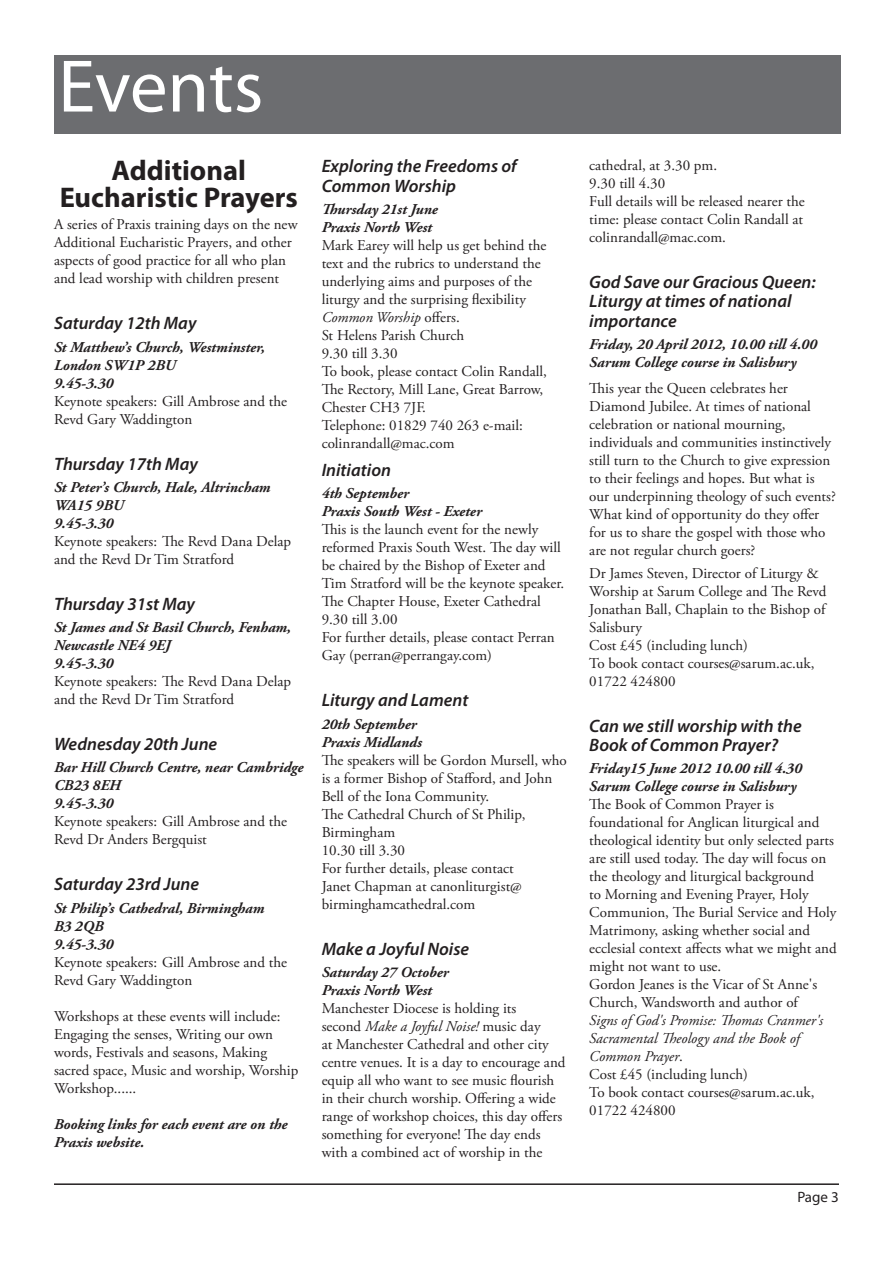
<style>
.page{position:relative;width:893px;height:1263px;background:#fff}
.page>*{position:absolute;margin:0;border:0;box-sizing:border-box;transform-origin:0 0}
.Header_text{font:75px "Myriad Pro";letter-spacing:-.005em;color:#fff}
.Column_Header_1{font:700 28.5px/27px "Myriad Pro";color:#231f20;text-align:center}
.Sunbhead_left{font:italic 600 18px/19.5px "Myriad Pro";color:#231f20}
.Body_no_indent{font:15px/18px "Adobe Garamond Pro";color:#231f20}
.Event_details{font:italic 700 15px/18px "Adobe Garamond Pro";color:#231f20}
.Sunbhead_left-2{font:15px/18px "Adobe Garamond Pro";color:#231f20}
.Body_no_indent-2{font:italic 15px/18px "Adobe Garamond Pro";color:#231f20}
.Body_no_indent-3{font:italic 700 15px/18px "Adobe Garamond Pro";color:#231f20}
.t1{font:15px "Myriad Pro";color:#231f20}
.s1{font-style:italic}
.s2{font-style:normal}
</style>
<div class="page">
<hr style="left:54px;top:1183px;width:785px;height:2px;background:#231f20">
<div style="left:54px;top:55px;width:786px;height:79px;background:#6c6d70"></div>
<p class="Header_text" style="left:58px;top:40px;width:207px">Events</p>
<p class="Column_Header_1" style="left:60px;top:156px;width:240px">Additional<br>Eucharistic Prayers</p>
<p class="Body_no_indent" style="left:54px;top:216px;width:245px">A series of Praxis training days on the new Additional Eucharistic Prayers, and other aspects of good practice for all who plan and lead worship with children present</p>
<p class="Sunbhead_left" style="left:54px;top:313px;width:144px">Saturday 12th May</p>
<p class="Event_details" style="left:54px;top:338px;width:213px">St Matthew’s Church, Westminster,<br>London SW1P 2BU<br>9.45-3.30</p>
<p class="Body_no_indent" style="left:54px;top:392px;width:234px">Keynote speakers: Gill Ambrose and the<br>Revd Gary Waddington</p>
<p class="Sunbhead_left" style="left:54px;top:453px;width:145px">Thursday 17th May</p>
<p class="Event_details" style="left:54px;top:478px;width:218px">St Peter’s Church, Hale, Altrincham<br>WA15 9BU<br>9.45-3.30</p>
<p class="Body_no_indent" style="left:54px;top:533px;width:239px">Keynote speakers: The Revd Dana Delap and the Revd Dr Tim Stratford</p>
<p class="Sunbhead_left" style="left:54px;top:594px;width:143px">Thursday 31st May</p>
<p class="Event_details" style="left:54px;top:619px;width:239px">St James and St Basil Church, Fenham,<br>Newcastle NE4 9EJ<br>9.45-3.30</p>
<p class="Body_no_indent" style="left:54px;top:673px;width:239px">Keynote speakers: The Revd Dana Delap and the Revd Dr Tim Stratford</p>
<p class="Sunbhead_left" style="left:54px;top:734px;width:165px">Wednesday 20th June</p>
<p class="Event_details" style="left:54px;top:759px;width:251px">Bar Hill Church Centre, near Cambridge<br>CB23 8EH<br>9.45-3.30</p>
<p class="Body_no_indent" style="left:54px;top:813px;width:234px">Keynote speakers: Gill Ambrose and the<br>Revd Dr Anders Bergquist</p>
<p class="Sunbhead_left" style="left:54px;top:874px;width:147px">Saturday 23rd June</p>
<p class="Event_details" style="left:54px;top:899px;width:212px">St Philip’s Cathedral, Birmingham</p>
<p class="Event_details" style="left:54px;top:917px;width:61px">B3 2QB<br>9.45-3.30</p>
<p class="Body_no_indent" style="left:54px;top:953px;width:234px">Keynote speakers: Gill Ambrose and the<br>Revd Gary Waddington</p>
<p class="Body_no_indent" style="left:54px;top:1007px;width:246px">Workshops at these events will include:<br>Engaging the senses, Writing our own words, Festivals and seasons, Making sacred space, Music and worship, Worship Workshop......</p>
<p class="Body_no_indent-3" style="left:54px;top:1115px;width:235px">Booking links for each event are on the<br>Praxis website.</p>
<p class="Sunbhead_left" style="left:322px;top:156px;width:197px">Exploring the Freedoms of<br>Common Worship</p>
<p class="Event_details" style="left:322px;top:200px;width:118px">Thursday 21st June<br>Praxis North West</p>
<p class="Body_no_indent" style="left:322px;top:237px;width:226px">Mark Earey will help us get behind the text and the rubrics to understand the underlying aims and purposes of the liturgy and the surprising flexibility <span class="s1">Common Worship</span> offers.</p>
<p class="Body_no_indent" style="left:322px;top:327px;width:144px">St Helens Parish Church</p>
<p class="Body_no_indent" style="left:322px;top:345px;width:77px">9.30 till 3.30</p>
<p class="Body_no_indent" style="left:322px;top:363px;width:227px">To book, please contact Colin Randall,<br>The Rectory, Mill Lane, Great Barrow,<br>Chester CH3 7JF.</p>
<p class="Body_no_indent" style="left:322px;top:417px;width:203px">Telephone: 01829 740 263 e-mail: colinrandall@mac.com</p>
<p class="Sunbhead_left" style="left:322px;top:460px;width:71px">Initiation</p>
<p class="Event_details" style="left:322px;top:485px;width:162px">4th September<br>Praxis South West - Exeter</p>
<p class="Body_no_indent" style="left:322px;top:521px;width:244px">This is the launch event for the newly reformed Praxis South West. The day will be chaired by the Bishop of Exeter and Tim Stratford will be the keynote speaker.</p>
<p class="Body_no_indent" style="left:322px;top:593px;width:221px">The Chapter House, Exeter Cathedral</p>
<p class="Body_no_indent" style="left:322px;top:611px;width:77px">9.30 till 3.00</p>
<p class="Body_no_indent" style="left:322px;top:629px;width:235px">For further details, please contact Perran<br>Gay (perran@perrangay.com)</p>
<p class="Sunbhead_left" style="left:322px;top:690px;width:148px">Liturgy and Lament</p>
<p class="Event_details" style="left:322px;top:715px;width:102px">20th September<br>Praxis Midlands</p>
<p class="Body_no_indent" style="left:322px;top:751px;width:247px">The speakers will be Gordon Mursell, who is a former Bishop of Stafford, and John<br>Bell of the Iona Community.</p>
<p class="Body_no_indent" style="left:322px;top:805px;width:205px">The Cathedral Church of St Philip,<br>Birmingham</p>
<p class="Body_no_indent" style="left:322px;top:841px;width:85px">10.30 till 3.30</p>
<p class="Body_no_indent" style="left:322px;top:859px;width:202px">For further details, please contact<br>Janet Chapman at canonliturgist@ birminghamcathedral.com</p>
<p class="Sunbhead_left" style="left:322px;top:938px;width:149px">Make a Joyful Noise</p>
<p class="Event_details" style="left:322px;top:963px;width:129px">Saturday 27 October<br>Praxis North West</p>
<p class="Body_no_indent" style="left:322px;top:999px;width:245px">Manchester Diocese is holding its<br>second <span class="s1">Make a Joyful Noise!</span> music day<br>at Manchester Cathedral and other city centre venues. It is a day to encourage and equip all who want to see music flourish in their church worship. Offering a wide range of workshop choices, this day offers something for everyone! The day ends with a combined act of worship in the</p>
<p class="Body_no_indent" style="left:589px;top:156px;width:129px">cathedral, at 3.30 pm.</p>
<p class="Body_no_indent" style="left:589px;top:174px;width:77px">9.30 till 4.30</p>
<p class="Body_no_indent" style="left:589px;top:192px;width:217px;text-align:justify">Full details will be released nearer the time: please contact Colin Randall at colinrandall@mac.com.</p>
<p class="Sunbhead_left" style="left:589px;top:271px;width:228px">God Save our Gracious Queen:<br>Liturgy at times of national importance</p>
<p class="Event_details" style="left:589px;top:335px;width:229px">Friday, 20 April 2012, 10.00 till 4.00<br>Sarum College course in Salisbury</p>
<p class="Sunbhead_left-2" style="left:589px;top:380px;width:248px">This year the Queen celebrates her Diamond Jubilee. At times of national celebration or national mourning, individuals and communities instinctively still turn to the Church to give expression to their feelings and hopes. But what is our underpinning theology of such events?<br>What kind of opportunity do they offer for us to share the gospel with those who are not regular church goers?</p>
<p class="Body_no_indent" style="left:589px;top:564px;width:239px">Dr James Steven, Director of Liturgy &amp;<br>Worship at Sarum College and The Revd<br>Jonathan Ball, Chaplain to the Bishop of<br>Salisbury</p>
<p class="Body_no_indent" style="left:589px;top:636px;width:160px">Cost £45 (including lunch)</p>
<p class="Body_no_indent" style="left:589px;top:654px;width:227px">To book contact courses@sarum.ac.uk,<br>01722 424800</p>
<p class="Sunbhead_left" style="left:589px;top:715px;width:214px">Can we still worship with the<br>Book of Common Prayer?</p>
<p class="Event_details" style="left:589px;top:760px;width:214px">Friday15 June 2012 10.00 till 4.30</p>
<p class="Event_details" style="left:589px;top:778px;width:209px">Sarum College course in Salisbury</p>
<p class="Body_no_indent" style="left:589px;top:796px;width:249px">The Book of Common Prayer is foundational for Anglican liturgical and theological identity but only selected parts are still used today. The day will focus on the theology and liturgical background<br>to Morning and Evening Prayer, Holy Communion, The Burial Service and Holy Matrimony, asking whether social and ecclesial context affects what we might and might not want to use.</p>
<p class="Body_no_indent-2" style="left:589px;top:976px;width:235px"><span class="s2">Gordon Jeanes is the Vicar of St Anne's<br>Church, Wandsworth and author of<br></span>Signs of God's Promise: Thomas Cranmer's<br>Sacramental Theology and the Book of<br>Common Prayer<span class="s2">.</span></p>
<p class="Body_no_indent" style="left:589px;top:1066px;width:160px">Cost £45 (including lunch)</p>
<p class="Body_no_indent" style="left:589px;top:1084px;width:227px">To book contact courses@sarum.ac.uk,<br>01722 424800</p>
<p class="t1" style="left:797px;top:1188px;width:43px">Page 3</p>
</div>
